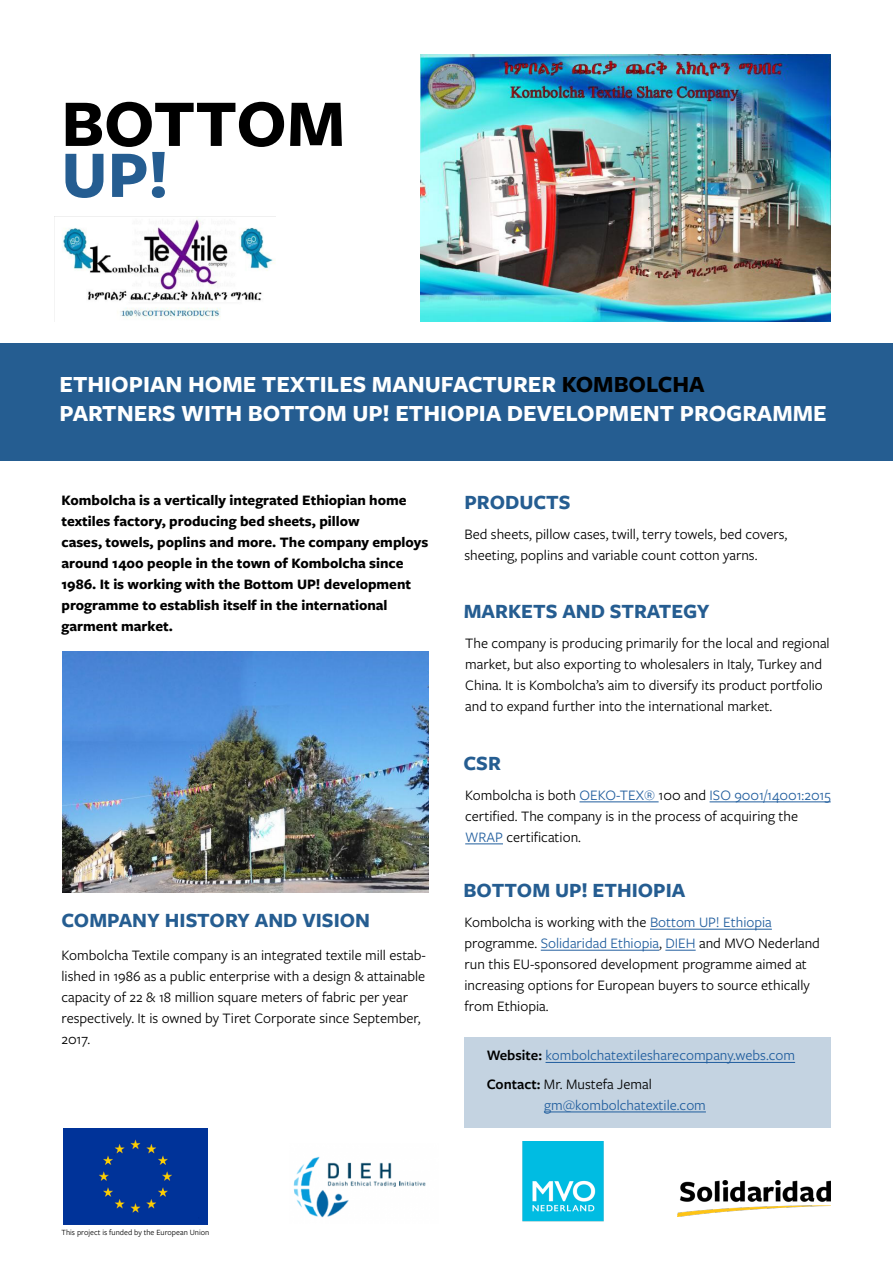
<style>
.page{position:relative;width:893px;height:1263px;background:#fff}
.page>*{position:absolute;margin:0;border:0;box-sizing:border-box;transform-origin:0 0}
.t1{font:700 69px "Freight Sans Pro";color:#000}
.t2{font:700 69px "Freight Sans Pro";color:#255d91}
.t3{font:700 24px/28.5px "Freight Sans Pro";color:#fff}
.t4{font:700 21px "Freight Sans Pro";color:#255d91}
.t5{font:15px/21px "Freight Sans Pro";color:#000}
.t6{font:700 15px/21px "Freight Sans Pro";color:#000}
.t7{font:15px/28.5px "Freight Sans Pro";color:#215e9e}
.t8{font:8.25px "Freight Sans Pro";color:#000}
.s1{color:#000}
.s2{color:#215e9e}
.s3{font-weight:600;color:#000}
</style>
<div class="page">
<div style="left:0;top:343px;width:893px;height:117px;background:#255d91"></div>
<img style="left:421px;top:54px;width:409px;height:268px">
<img style="left:54px;top:217px;width:221px;height:105px">
<img style="left:63px;top:651px;width:365px;height:242px">
<hr style="left:579px;top:802px;width:80px;height:1px;background:#215e9e">
<hr style="left:710px;top:802px;width:121px;height:1px;background:#215e9e">
<hr style="left:465px;top:844px;width:38px;height:1px;background:#215e9e">
<hr style="left:650px;top:929px;width:122px;height:1px;background:#215e9e">
<hr style="left:541px;top:950px;width:118px;height:1px;background:#215e9e">
<hr style="left:665px;top:950px;width:31px;height:1px;background:#215e9e">
<div style="left:464px;top:1037px;width:367px;height:91px;background:#c4d3e1"></div>
<hr style="left:545px;top:1062px;width:250px;height:1px;background:#215e9e">
<hr style="left:544px;top:1112px;width:162px;height:1px;background:#215e9e">
<img style="left:678px;top:1180px;width:153px;height:37px">
<img style="left:522px;top:1141px;width:82px;height:81px">
<img style="left:293px;top:1156px;width:133px;height:62px">
<div style="left:64px;top:1128px;width:144px;height:96px;background:#039"></div>
<h1 class="t1" style="left:61px;top:76px;width:286px">BOTTOM</h1>
<h1 class="t2" style="left:61px;top:127px;width:109px">UP!</h1>
<h2 class="t3" style="left:59px;top:369px;width:769px">ETHIOPIAN HOME TEXTILES MANUFACTURER <span class="s1">KOMBOLCHA<br></span>PARTNERS WITH BOTTOM UP! ETHIOPIA DEVELOPMENT PROGRAMME</h2>
<p class="t6" style="left:62px;top:489px;width:368px">Kombolcha is a vertically integrated Ethiopian home textiles factory, producing bed sheets, pillow<br>cases, towels, poplins and more. The company employs around 1400 people in the town of Kombolcha since 1986. It is working with the Bottom UP! development programme to establish itself in the international garment market.</p>
<h3 class="t4" style="left:62px;top:906px;width:310px">COMPANY HISTORY AND VISION</h3>
<p class="t5" style="left:62px;top:944px;width:366px">Kombolcha Textile company is an integrated textile mill estab&shy;lished in 1986 as a public enterprise with a design &amp; attainable capacity of 22 &amp; 18 million square meters of fabric per year respectively. It is owned by Tiret Corporate since September, 2017.</p>
<h3 class="t4" style="left:464px;top:488px;width:108px">PRODUCTS</h3>
<p class="t5" style="left:464px;top:523px;width:324px">Bed sheets, pillow cases, twill, terry towels, bed covers, sheeting, poplins and variable count cotton yarns.</p>
<h3 class="t4" style="left:464px;top:596px;width:247px">MARKETS AND STRATEGY</h3>
<p class="t5" style="left:465px;top:632px;width:366px">The company is producing primarily for the local and regional market, but also exporting to wholesalers in Italy, Turkey and China. It is Kombolcha’s aim to diversify its product portfolio and to expand further into the international market.</p>
<h3 class="t4" style="left:464px;top:748px;width:39px">CSR</h3>
<p class="t5" style="left:465px;top:784px;width:367px">Kombolcha is both <span class="s2">OEKO-TEX®</span> 100 and <span class="s2">ISO 9001/14001:2015 </span>certified. The company is in the process of acquiring the<br><span class="s2">WRAP</span> certification.</p>
<h3 class="t4" style="left:464px;top:875px;width:223px">BOTTOM UP! ETHIOPIA</h3>
<p class="t5" style="left:464px;top:911px;width:357px">Kombolcha is working with the <span class="s2">Bottom UP! Ethiopia </span>programme. <span class="s2">Solidaridad Ethiopia</span>, <span class="s2">DIEH</span> and MVO Nederland run this EU-sponsored development programme aimed at increasing options for European buyers to source ethically from Ethiopia.</p>
<p class="t7" style="left:487px;top:1041px;width:310px"><span class="s3">Website:</span> kombolchatextilesharecompany.webs.com<br><span class="s3">Contact:</span> <span class="s1">Mr. Mustefa Jemal</span></p>
<p class="t7" style="left:544px;top:1090px;width:163px">gm@kombolchatextile.com</p>
<p class="t8" style="left:62px;top:1227px;width:149px">This project is funded by the European Union</p>
</div>
